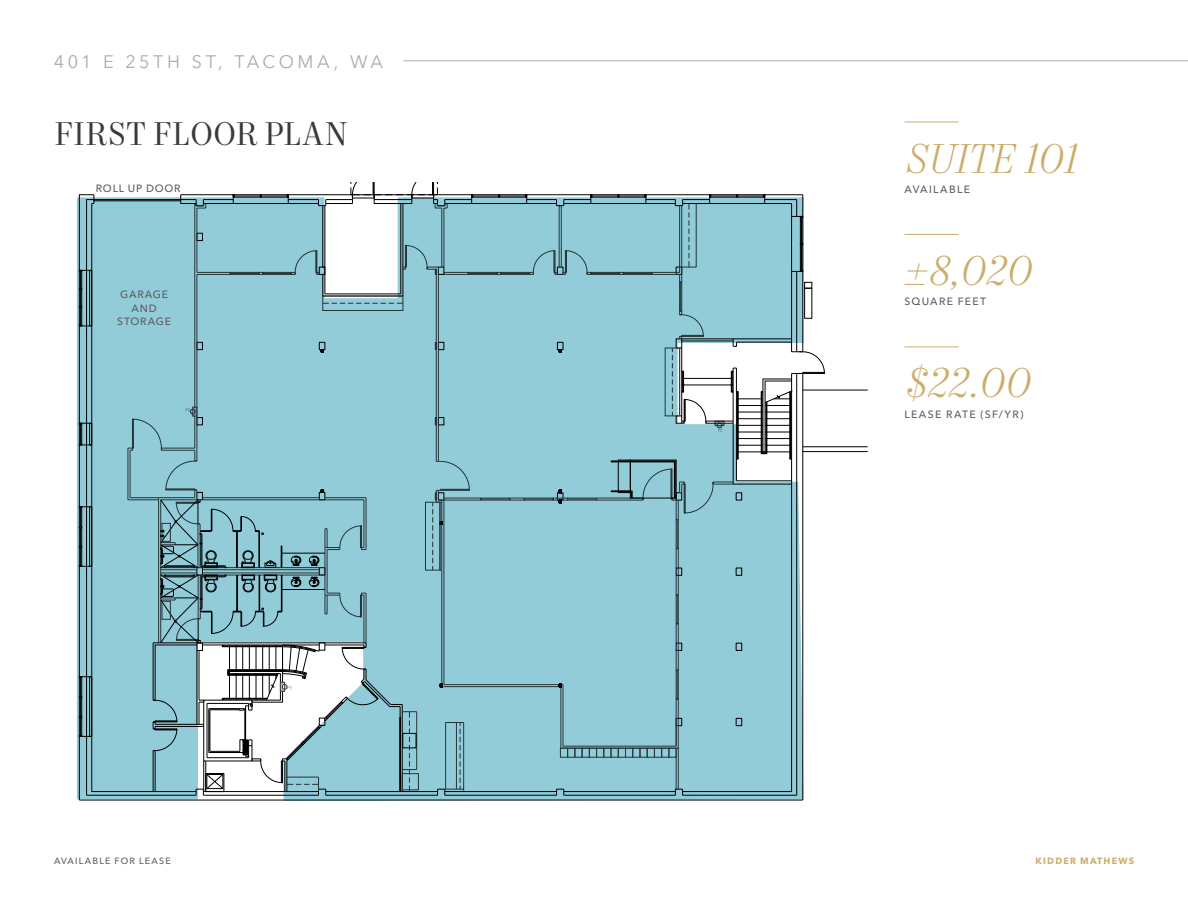
<style>
.page{position:relative;width:1188px;height:918px;background:#fff}
.page>*{position:absolute;margin:0;border:0;box-sizing:border-box;transform-origin:0 0}
.t1{font:italic 300 42px "Mort Modern 07";letter-spacing:-.01em;color:#cbae6c}
.t2{font:33px "Mort Modern 08";letter-spacing:.005em;color:#383b3d}
.t3{font:18px "Avenir Next LT Pro";letter-spacing:.19em;color:#afabac}
.t4{font:500 10.5px/13.5px "Avenir Next LT Pro";letter-spacing:.075em;color:#5f5d5e;text-align:center}
.t5{font:500 10.5px "Avenir Next LT Pro";letter-spacing:.125em;color:#5f5d5e}
.t6{font:500 10.5px "Avenir Next LT Pro";letter-spacing:.105em;color:#5f5d5e}
.t7{font:500 9px "Avenir Next LT Pro";letter-spacing:.13em;color:#5f5d5e}
.t8{font:700 9px "Avenir Next LT Pro";letter-spacing:.13em;color:#cbae6c}
</style>
<div class="page">
<hr style="left:803px;top:390px;width:65px;height:1px;background:#000">
<hr style="left:803px;top:446px;width:65px;height:1px;background:#000">
<hr style="left:803px;top:451px;width:65px;height:1px;background:#000">
<svg style="left:79px;top:183px;width:746px;height:270px"></svg>
<svg style="left:77px;top:197px;width:727px;height:604px;background:#93c4cf"></svg>
<hr style="left:904px;top:122px;width:54px;height:1px;background:#cbae6c">
<hr style="left:904px;top:234px;width:54px;height:1px;background:#cbae6c">
<hr style="left:904px;top:346px;width:54px;height:1px;background:#cbae6c">
<hr style="left:403px;top:61px;width:785px;height:1px;background:#afabac">
<h3 class="t3" style="left:54px;top:51px;width:331px">401 E 25TH ST, TACOMA, WA</h3>
<h2 class="t2" style="left:54px;top:114px;width:296px">FIRST FLOOR PLAN</h2>
<p class="t4" style="left:96px;top:181px;width:86px">ROLL UP DOOR</p>
<p class="t4" style="left:117px;top:288px;width:55px">GARAGE<br>AND<br>STORAGE</p>
<h1 class="t1" style="left:904px;top:133px;width:174px">SUITE 101</h1>
<p class="t5" style="left:904px;top:183px;width:67px">AVAILABLE</p>
<h1 class="t1" style="left:904px;top:245px;width:128px">±8,020</h1>
<p class="t6" style="left:904px;top:295px;width:83px">SQUARE FEET</p>
<h1 class="t1" style="left:904px;top:358px;width:127px">$22.00</h1>
<p class="t5" style="left:904px;top:408px;width:120px">LEASE RATE (SF/YR)</p>
<p class="t7" style="left:54px;top:855px;width:118px">AVAILABLE FOR LEASE</p>
<p class="t8" style="left:1036px;top:855px;width:100px">KIDDER MATHEWS</p>
</div>
